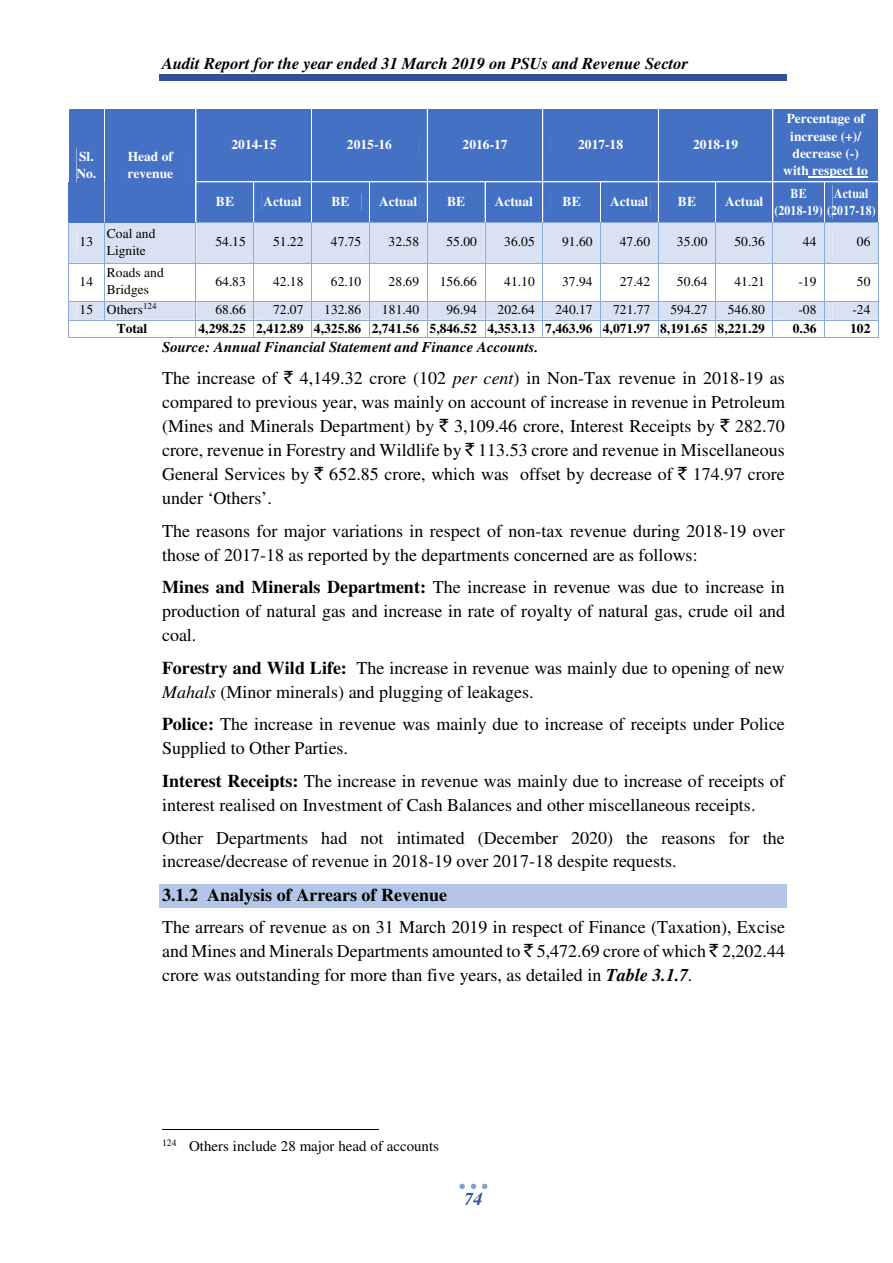
<style>
.page{position:relative;width:893px;height:1263px;background:#fff}
.page>*{position:absolute;margin:0;border:0;box-sizing:border-box;transform-origin:0 0}
.t1{font:18px/24px "Times";color:#000}
.t2{font:italic 700 18px "Times";color:#2f5496}
.t3{font:italic 700 16.5px "Times";color:#000}
.t4{font:italic 700 15px "Times";color:#000}
.t5{font:15px "Times";color:#000}
.t6{font:13.5px/17px "Times";letter-spacing:.005em;color:#000}
.t7{font:700 13.5px/17.1px "Times";color:#fff}
.t8{font:700 13.5px "Times";letter-spacing:.005em;color:#000}
.t9{font:700 13.5px/17px "Times";letter-spacing:.02em;color:#fff;scale:.87 1}
.t10{font:700 13.5px "Times";color:#fff;scale:.87 1}
.s1{font-family:"Rupee Foradian"}
.s2{font-style:italic}
.s3{font-weight:700}
.s4{font-weight:700;font-style:italic}
</style>
<div class="page">
<hr style="left:160px;top:79px;width:627px;height:1px;background:#2f5496">
<hr style="left:160px;top:74px;width:627px;height:4px;background:#2f5496">
<svg style="left:459px;top:1184px;width:6px;height:5px"></svg>
<svg style="left:471px;top:1184px;width:5px;height:5px"></svg>
<svg style="left:482px;top:1184px;width:5px;height:5px"></svg>
<svg style="left:68px;top:109px;width:811px;height:155px;background:#6e91d1"></svg>
<hr style="left:68px;top:264px;width:1px;height:37px;background:#8eaadb">
<hr style="left:104px;top:264px;width:1px;height:37px;background:#8eaadb">
<hr style="left:195px;top:264px;width:1px;height:37px;background:#8eaadb">
<hr style="left:253px;top:264px;width:1px;height:37px;background:#8eaadb">
<hr style="left:311px;top:264px;width:1px;height:37px;background:#8eaadb">
<hr style="left:369px;top:264px;width:1px;height:37px;background:#8eaadb">
<hr style="left:427px;top:264px;width:1px;height:37px;background:#8eaadb">
<hr style="left:484px;top:264px;width:1px;height:37px;background:#8eaadb">
<hr style="left:542px;top:264px;width:1px;height:37px;background:#8eaadb">
<hr style="left:600px;top:264px;width:1px;height:37px;background:#8eaadb">
<hr style="left:658px;top:264px;width:1px;height:37px;background:#8eaadb">
<hr style="left:715px;top:264px;width:1px;height:37px;background:#8eaadb">
<hr style="left:772px;top:264px;width:1px;height:37px;background:#8eaadb">
<hr style="left:824px;top:264px;width:1px;height:37px;background:#8eaadb">
<hr style="left:878px;top:264px;width:1px;height:37px;background:#8eaadb">
<svg style="left:68px;top:301px;width:811px;height:37px"></svg>
<div style="left:160px;top:884px;width:627px;height:24px;background:#b4c6e7"></div>
<hr style="left:162px;top:1129px;width:216px;height:1px;background:#000">
<p class="t3" style="left:162px;top:57px;width:527px">Audit Report for the year ended 31 March 2019 on PSUs and Revenue Sector</p>
<p class="t7" style="left:76px;top:149px;width:21px">Sl.<br>No.</p>
<p class="t7" style="left:127px;top:149px;width:47px">Head of revenue</p>
<p class="t7" style="left:231px;top:137px;width:47px">2014-15</p>
<p class="t7" style="left:347px;top:137px;width:47px">2015-16</p>
<p class="t7" style="left:462px;top:137px;width:47px">2016-17</p>
<p class="t7" style="left:578px;top:137px;width:47px">2017-18</p>
<p class="t7" style="left:693px;top:137px;width:47px">2018-19</p>
<p class="t7" style="left:783px;top:112px;width:86px;text-align:center">Percentage of increase (+)/ decrease (-) with respect to</p>
<p class="t10" style="left:834px;top:188px;width:41px">Actual</p>
<p class="t7" style="left:216px;top:194px;width:20px">BE</p>
<p class="t7" style="left:263px;top:194px;width:40px">Actual</p>
<p class="t7" style="left:331px;top:194px;width:20px">BE</p>
<p class="t7" style="left:379px;top:194px;width:40px">Actual</p>
<p class="t7" style="left:447px;top:194px;width:20px">BE</p>
<p class="t7" style="left:494px;top:194px;width:40px">Actual</p>
<p class="t7" style="left:562px;top:194px;width:20px">BE</p>
<p class="t7" style="left:610px;top:194px;width:40px">Actual</p>
<p class="t7" style="left:678px;top:194px;width:20px">BE</p>
<p class="t7" style="left:725px;top:194px;width:40px">Actual</p>
<p class="t9" style="left:774px;top:186px;width:118px;text-indent:16px">BE<br>(2018-19) (2017-18)</p>
<p class="t6" style="left:80px;top:235px;width:15px">13</p>
<p class="t6" style="left:107px;top:226px;width:50px">Coal and<br>Lignite</p>
<p class="t6" style="left:215px;top:235px;width:32px">54.15</p>
<p class="t6" style="left:273px;top:235px;width:32px">51.22</p>
<p class="t6" style="left:331px;top:235px;width:32px">47.75</p>
<p class="t6" style="left:388px;top:235px;width:32px">32.58</p>
<p class="t6" style="left:446px;top:235px;width:32px">55.00</p>
<p class="t6" style="left:504px;top:235px;width:32px">36.05</p>
<p class="t6" style="left:562px;top:235px;width:32px">91.60</p>
<p class="t6" style="left:619px;top:235px;width:32px">47.60</p>
<p class="t6" style="left:677px;top:235px;width:32px">35.00</p>
<p class="t6" style="left:734px;top:235px;width:32px">50.36</p>
<p class="t6" style="left:802px;top:235px;width:15px">44</p>
<p class="t6" style="left:856px;top:235px;width:15px">06</p>
<p class="t6" style="left:80px;top:274px;width:15px">14</p>
<p class="t6" style="left:107px;top:266px;width:58px">Roads and<br>Bridges</p>
<p class="t6" style="left:215px;top:274px;width:32px">64.83</p>
<p class="t6" style="left:273px;top:274px;width:32px">42.18</p>
<p class="t6" style="left:331px;top:274px;width:32px">62.10</p>
<p class="t6" style="left:388px;top:274px;width:32px">28.69</p>
<p class="t6" style="left:440px;top:274px;width:39px">156.66</p>
<p class="t6" style="left:504px;top:274px;width:32px">41.10</p>
<p class="t6" style="left:562px;top:274px;width:32px">37.94</p>
<p class="t6" style="left:619px;top:274px;width:32px">27.42</p>
<p class="t6" style="left:677px;top:274px;width:32px">50.64</p>
<p class="t6" style="left:734px;top:274px;width:32px">41.21</p>
<p class="t6" style="left:798px;top:274px;width:20px">-19</p>
<p class="t6" style="left:856px;top:274px;width:15px">50</p>
<p class="t6" style="left:80px;top:302px;width:78px">15 Others<sup>124</sup></p>
<p class="t6" style="left:215px;top:303px;width:32px">68.66</p>
<p class="t6" style="left:273px;top:303px;width:32px">72.07</p>
<p class="t6" style="left:324px;top:303px;width:39px">132.86</p>
<p class="t6" style="left:382px;top:303px;width:39px">181.40</p>
<p class="t6" style="left:446px;top:303px;width:32px">96.94</p>
<p class="t6" style="left:497px;top:303px;width:39px">202.64</p>
<p class="t6" style="left:555px;top:303px;width:39px">240.17</p>
<p class="t6" style="left:613px;top:303px;width:39px">721.77</p>
<p class="t6" style="left:670px;top:303px;width:39px">594.27</p>
<p class="t6" style="left:727px;top:303px;width:39px">546.80</p>
<p class="t6" style="left:798px;top:303px;width:20px">-08</p>
<p class="t6" style="left:852px;top:303px;width:20px">-24</p>
<p class="t8" style="left:117px;top:323px;width:32px">Total</p>
<p class="t8" style="left:198px;top:323px;width:568px">4,298.25 2,412.89 4,325.86 2,741.56 5,846.52 4,353.13 7,463.96 4,071.97 8,191.65 8,221.29</p>
<p class="t8" style="left:792px;top:323px;width:25px">0.36</p>
<p class="t8" style="left:850px;top:323px;width:22px">102</p>
<p class="t4" style="left:162px;top:342px;width:378px">Source: Annual Financial Statement and Finance Accounts.</p>
<p class="t1" style="left:162px;top:368px;width:624px;text-align:justify">The increase of <span class="s1">`</span> 4,149.32 crore (102 <span class="s2">per cent</span>) in Non-Tax revenue in 2018-19 as compared to previous year, was mainly on account of increase in revenue in Petroleum (Mines and Minerals Department) by <span class="s1">`</span> 3,109.46 crore, Interest Receipts by <span class="s1">`</span> 282.70 crore, revenue in Forestry and Wildlife by <span class="s1">`</span> 113.53 crore and revenue in Miscellaneous General Services by <span class="s1">`</span> 652.85 crore, which was offset by decrease of <span class="s1">`</span> 174.97 crore under ‘Others’.</p>
<p class="t1" style="left:162px;top:521px;width:624px">The reasons for major variations in respect of non-tax revenue during 2018-19 over those of 2017-18 as reported by the departments concerned are as follows:</p>
<p class="t1" style="left:162px;top:577px;width:624px;text-align:justify"><span class="s3">Mines and Minerals Department:</span> The increase in revenue was due to increase in production of natural gas and increase in rate of royalty of natural gas, crude oil and coal.</p>
<p class="t1" style="left:162px;top:658px;width:624px"><span class="s3">Forestry and Wild Life:</span> The increase in revenue was mainly due to opening of new<br><span class="s2">Mahals</span> (Minor minerals) and plugging of leakages.</p>
<p class="t1" style="left:162px;top:714px;width:624px"><span class="s3">Police:</span> The increase in revenue was mainly due to increase of receipts under Police<br>Supplied to Other Parties.</p>
<p class="t1" style="left:162px;top:771px;width:624px"><span class="s3">Interest Receipts:</span> The increase in revenue was mainly due to increase of receipts of interest realised on Investment of Cash Balances and other miscellaneous receipts.</p>
<p class="t1" style="left:162px;top:828px;width:624px">Other Departments had not intimated (December 2020) the reasons for the increase/decrease of revenue in 2018-19 over 2017-18 despite requests.</p>
<p class="t1" style="left:162px;top:880px;width:624px;line-height:32.4px"><span class="s3">3.1.2 Analysis of Arrears of Revenue<br></span>The arrears of revenue as on 31 March 2019 in respect of Finance (Taxation), Excise</p>
<p class="t1" style="left:162px;top:941px;width:624px">and Mines and Minerals Departments amounted to <span class="s1">`</span> 5,472.69 crore of which <span class="s1">`</span> 2,202.44 crore was outstanding for more than five years, as detailed in <span class="s4">Table 3.1.7</span><span class="s2">.</span></p>
<p class="t5" style="left:162px;top:1141px;width:278px"><sup>124</sup> Others include 28 major head of accounts</p>
<p class="t2" style="left:464px;top:1192px;width:19px">74</p>
</div>
